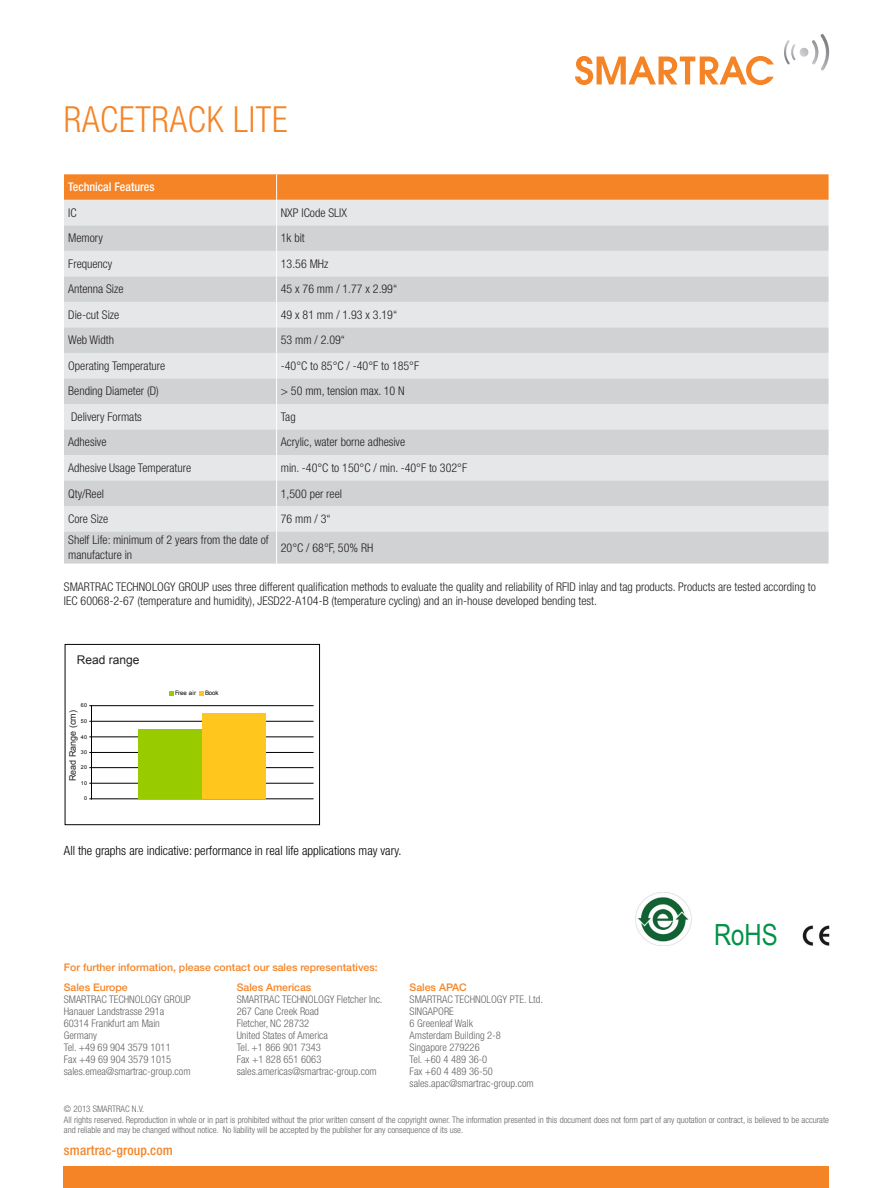
<style>
.page{position:relative;width:893px;height:1188px;background:#fff}
.page>*{position:absolute;margin:0;border:0;box-sizing:border-box;transform-origin:0 0}
.head_1{font:300 condensed 36px "Helvetica Neue LT Std";letter-spacing:.02em;color:#f58427}
.t1{font:29.25px "Arial Narrow";color:#009247}
.t2{font:500 condensed 13.5px "Helvetica Neue LT Std";letter-spacing:.01em;color:#f58427}
.takateksti_pieni_fut{font:300 condensed 12.75px "Helvetica Neue LT Std";color:#000}
.t3{font:300 condensed 12px/14.4px "Helvetica Neue LT Std";color:#231f20}
.head_tabelle{font:500 condensed 12px "Helvetica Neue LT Std";color:#fff}
.tekn_futura_otsikko{font:12px "Arial";color:#231f20}
.t4{font:300 condensed 10.5px/12px "Helvetica Neue LT Std";color:#636366}
.t5{font:500 10.5px/20.1px "Helvetica Neue LT Std";color:#f58427}
.t6{font:300 condensed 9px/10.5px "Helvetica Neue LT Std";color:#636366}
.tekn_futura_otsikko-2{font:9px "Arial";color:#231f20}
.t7{font:6.15px "Arial";letter-spacing:-.025em;color:#000}
.t8{font:5.4px "Arial";letter-spacing:.06em;color:#000}
</style>
<div class="page">
<div style="left:64px;top:1167px;width:765px;height:21px;background:#f58427"></div>
<svg style="left:784px;top:34px;width:46px;height:37px"></svg>
<svg style="left:575px;top:56px;width:199px;height:29px"></svg>
<img style="left:802px;top:926px;width:27px;height:20px">
<img style="left:635px;top:893px;width:57px;height:53px">
<div style="left:64px;top:531px;width:764px;height:33px;background:#d1d2d4"></div>
<hr style="left:276px;top:531px;width:1px;height:33px;background:#fff">
<svg style="left:64px;top:174px;width:764px;height:357px;background:#ded7d2"></svg>
<hr style="left:91px;top:799px;width:222px;height:1px;background:#000">
<hr style="left:91px;top:783px;width:222px;height:1px;background:#000">
<hr style="left:91px;top:767px;width:222px;height:1px;background:#000">
<hr style="left:91px;top:752px;width:222px;height:1px;background:#000">
<hr style="left:91px;top:737px;width:222px;height:1px;background:#000">
<hr style="left:91px;top:721px;width:222px;height:1px;background:#000">
<hr style="left:91px;top:705px;width:222px;height:1px;background:#000">
<div style="left:139px;top:729px;width:63px;height:70px;background:#9c0"></div>
<div style="left:202px;top:713px;width:63px;height:86px;background:#ffc61e"></div>
<hr style="left:91px;top:706px;width:1px;height:93px;background:#000">
<svg style="left:169px;top:691px;width:5px;height:4px"></svg>
<svg style="left:199px;top:691px;width:4px;height:4px"></svg>
<div style="left:65px;top:644px;width:255px;height:181px;border:1px solid #040503"></div>
<p class="head_1" style="left:64px;top:99px;width:225px">RACETRACK LITE</p>
<p class="head_tabelle" style="left:68px;top:180px;width:88px">Technical Features</p>
<p class="t3" style="left:68px;top:205px;width:10px">IC</p>
<p class="t3" style="left:281px;top:205px;width:68px">NXP ICode SLIX</p>
<p class="t3" style="left:68px;top:231px;width:36px">Memory</p>
<p class="t3" style="left:281px;top:231px;width:25px">1k bit</p>
<p class="t3" style="left:68px;top:256px;width:45px">Frequency</p>
<p class="t3" style="left:281px;top:256px;width:49px">13.56 MHz</p>
<p class="t3" style="left:68px;top:282px;width:57px">Antenna Size</p>
<p class="t3" style="left:281px;top:282px;width:118px">45 x 76 mm / 1.77 x 2.99“</p>
<p class="t3" style="left:68px;top:307px;width:53px">Die-cut Size</p>
<p class="t3" style="left:281px;top:307px;width:118px">49 x 81 mm / 1.93 x 3.19“</p>
<p class="t3" style="left:68px;top:333px;width:47px">Web Width</p>
<p class="t3" style="left:281px;top:333px;width:66px">53 mm / 2.09“</p>
<p class="t3" style="left:68px;top:358px;width:99px">Operating Temperature</p>
<p class="t3" style="left:281px;top:358px;width:140px">-40°C to 85°C / -40°F to 185°F</p>
<p class="t3" style="left:68px;top:384px;width:92px">Bending Diameter (D)</p>
<p class="t3" style="left:281px;top:384px;width:125px">&gt; 50 mm, tension max. 10 N</p>
<p class="t3" style="left:71px;top:409px;width:72px">Delivery Formats</p>
<p class="t3" style="left:281px;top:409px;width:16px">Tag</p>
<p class="t3" style="left:68px;top:435px;width:40px">Adhesive</p>
<p class="t3" style="left:281px;top:435px;width:126px">Acrylic, water borne adhesive</p>
<p class="t3" style="left:68px;top:460px;width:125px">Adhesive Usage Temperature</p>
<p class="t3" style="left:281px;top:460px;width:188px">min. -40°C to 150°C / min. -40°F to 302°F</p>
<p class="t3" style="left:68px;top:486px;width:37px">Qty/Reel</p>
<p class="t3" style="left:281px;top:486px;width:63px">1,500 per reel</p>
<p class="t3" style="left:68px;top:511px;width:41px">Core Size</p>
<p class="t3" style="left:281px;top:511px;width:51px">76 mm / 3“</p>
<p class="t3" style="left:68px;top:532px;width:202px;line-height:15px">Shelf Life: minimum of 2 years from the date of manufacture in</p>
<p class="t3" style="left:281px;top:540px;width:94px">20°C / 68°F, 50% RH</p>
<p class="t3" style="left:64px;top:579px;width:753px">SMARTRAC TECHNOLOGY GROUP uses three different qualification methods to evaluate the quality and reliability of RFID inlay and tag products. Products are tested according to<br>IEC 60068-2-67 (temperature and humidity), JESD22-A104-B (temperature cycling) and an in-house developed bending test.</p>
<p class="tekn_futura_otsikko" style="left:77px;top:652px;width:64px">Read range</p>
<p class="t8" style="left:81px;top:702px;width:8px">60</p>
<p class="tekn_futura_otsikko-2" style="left:67px;top:781px;width:73px;rotate:-90deg">Read Range (cm)</p>
<p class="t7" style="left:70px;top:791px;width:79px;rotate:-90deg">Theoretical Read Range (cm)</p>
<p class="t8" style="left:81px;top:717px;width:8px">50</p>
<p class="t8" style="left:81px;top:733px;width:8px">40</p>
<p class="t8" style="left:81px;top:749px;width:8px">30</p>
<p class="t8" style="left:81px;top:764px;width:8px">20</p>
<p class="t8" style="left:81px;top:779px;width:8px">10</p>
<p class="t8" style="left:84px;top:795px;width:4px">0</p>
<p class="t7" style="left:175px;top:689px;width:22px">Free air</p>
<p class="t7" style="left:205px;top:689px;width:15px">Book</p>
<p class="takateksti_pieni_fut" style="left:64px;top:843px;width:339px">All the graphs are indicative: performance in real life applications may vary.</p>
<p class="t5" style="left:64px;top:957px;width:316px">For further information, please contact our sales representatives:<br>Sales Europe</p>
<p class="t4" style="left:64px;top:993px;width:129px">SMARTRAC TECHNOLOGY GROUP<br>Hanauer Landstrasse 291a<br>60314 Frankfurt am Main<br>Germany<br>Tel. +49 69 904 3579 1011<br>Fax +49 69 904 3579 1015 sales.emea@smartrac-group.com</p>
<p class="t5" style="left:237px;top:977px;width:76px">Sales Americas</p>
<p class="t4" style="left:237px;top:993px;width:147px">SMARTRAC TECHNOLOGY Fletcher Inc.<br>267 Cane Creek Road<br>Fletcher, NC 28732<br>United States of America<br>Tel. +1 866 901 7343<br>Fax +1 828 651 6063 sales.americas@smartrac-group.com</p>
<p class="t5" style="left:410px;top:977px;width:59px">Sales APAC</p>
<p class="t4" style="left:410px;top:993px;width:135px">SMARTRAC TECHNOLOGY PTE. Ltd.<br>SINGAPORE<br>6 Greenleaf Walk<br>Amsterdam Building 2-8<br>Singapore 279226<br>Tel. +60 4 489 36-0<br>Fax +60 4 489 36-50 sales.apac@smartrac-group.com</p>
<h2 class="t1" style="left:714px;top:913px;width:65px">RoHS</h2>
<p class="t6" style="left:64px;top:1104px;width:766px">© 2013 SMARTRAC N.V.<br>All rights reserved. Reproduction in whole or in part is prohibited without the prior written consent of the copyright owner. The information presented in this document does not form part of any quotation or contract, is believed to be accurate and reliable and may be changed without notice. No liability will be accepted by the publisher for any consequence of its use.</p>
<p class="t2" style="left:64px;top:1142px;width:110px">smartrac-group.com</p>
</div>
